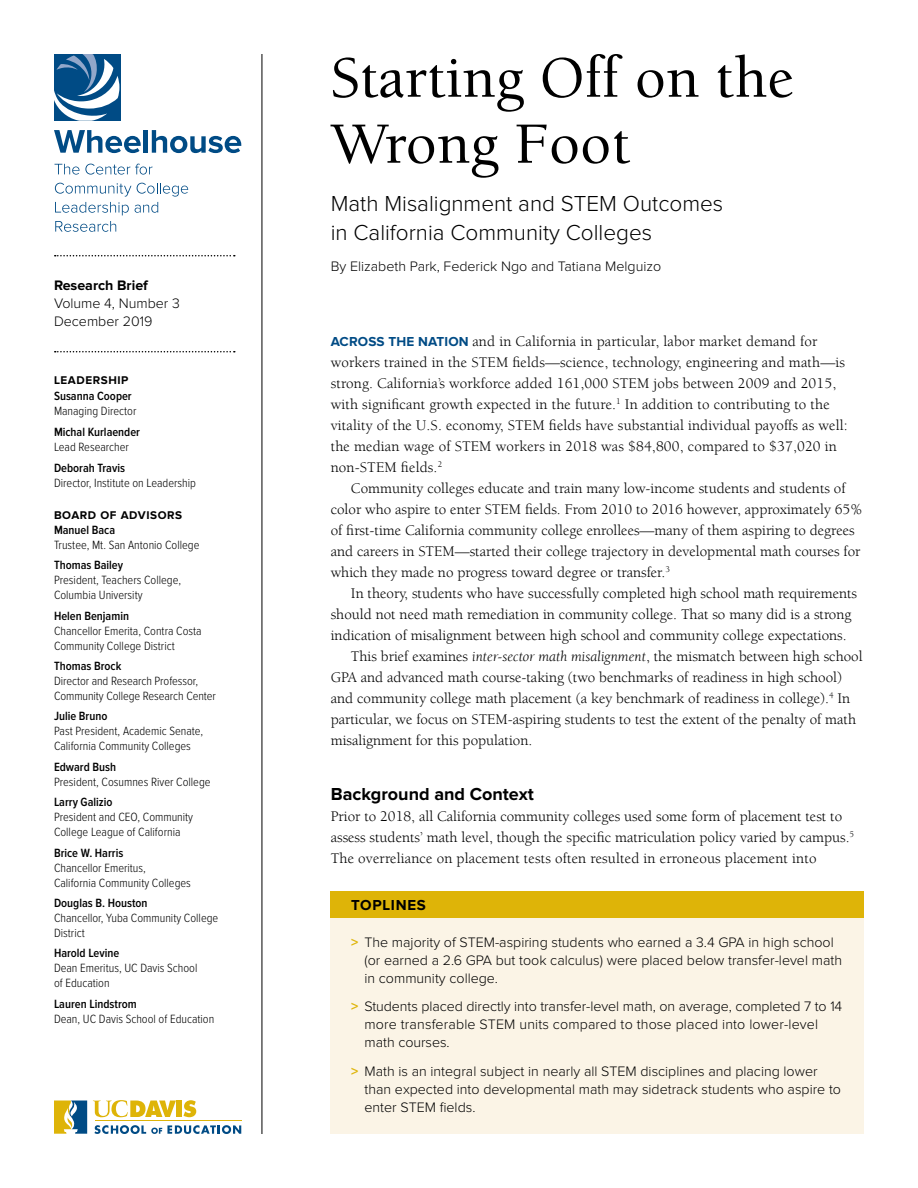
<style>
.page{position:relative;width:918px;height:1188px;background:#fff}
.page>*{position:absolute;margin:0;border:0;box-sizing:border-box;transform-origin:0 0}
.t1{font:500 60px/66px "Berkeley UC Davis";color:#000}
.Subtitle_with_Byline{font:300 22.5px/28.5px "Proxima Nova";color:#000}
.Subhead_1{font:700 18px "Proxima Nova";color:#000}
.Body{font:15px/21px "Berkeley UC Davis";color:#000}
.Body_First{font:15px/21px "Berkeley UC Davis";letter-spacing:.01em;color:#000}
.Sidebard_Subhead{font:700 15px "Proxima Nova";letter-spacing:.05em;color:#000}
.Toplines_Text{font:300 14.25px/18px "Proxima Nova";color:#000}
.Byline{font:300 14.25px "Proxima Nova";color:#000}
.Sidebar_Text{font:300 14.25px "Proxima Nova";color:#000}
.Sidebar_Text-2{font:700 14.25px "Proxima Nova";color:#000}
.Masthead_Title{font:300 12.3px/15px "Proxima Nova Cond";color:#000}
.Masthead_Name{font:600 12.3px "Proxima Nova Cond";color:#000}
.Masthead_Subhead{font:700 11.7px "Proxima Nova";letter-spacing:.05em;color:#000}
.s1{font-family:"Proxima Nova";font-weight:700;font-size:13.5px;color:#004b85}
.s2{font-style:italic}
.s3{font-weight:700;color:#deb408}
</style>
<div class="page">
<svg style="left:184px;top:1100px;width:12px;height:17px"></svg>
<div style="left:177px;top:1101px;width:5px;height:16px;background:#deb408"></div>
<svg style="left:93px;top:1100px;width:83px;height:17px"></svg>
<hr style="left:95px;top:1121px;width:146px;height:1px;background:#deb408">
<svg style="left:94px;top:1125px;width:147px;height:9px"></svg>
<svg style="left:54px;top:1100px;width:33px;height:34px"></svg>
<hr style="left:262px;top:54px;width:1px;height:1080px;background:#000">
<div style="left:331px;top:891px;width:533px;height:243px;background:#fbf4e6"></div>
<div style="left:331px;top:891px;width:533px;height:27px;background:#deb408"></div>
<svg style="left:55px;top:255px;width:180px;height:1px"></svg>
<svg style="left:55px;top:351px;width:180px;height:1px"></svg>
<svg style="left:54px;top:130px;width:87px;height:23px"></svg>
<hr style="left:144px;top:130px;width:4px;height:23px;background:#004b85">
<svg style="left:152px;top:130px;width:89px;height:23px"></svg>
<svg style="left:55px;top:164px;width:97px;height:11px"></svg>
<svg style="left:55px;top:183px;width:133px;height:32px"></svg>
<svg style="left:55px;top:221px;width:61px;height:11px"></svg>
<div style="left:54px;top:54px;width:67px;height:67px;background:#004b85"></div>
<svg style="left:54px;top:54px;width:65px;height:67px"></svg>
<p class="Sidebar_Text-2" style="left:54px;top:278px;width:95px">Research Brief</p>
<p class="Sidebar_Text" style="left:54px;top:296px;width:127px">Volume 4, Number 3</p>
<p class="Sidebar_Text" style="left:54px;top:314px;width:100px">December 2019</p>
<p class="Masthead_Subhead" style="left:54px;top:375px;width:76px">LEADERSHIP</p>
<p class="Masthead_Name" style="left:54px;top:389px;width:79px">Susanna Cooper</p>
<p class="Masthead_Title" style="left:54px;top:404px;width:84px">Managing Director</p>
<p class="Masthead_Name" style="left:54px;top:425px;width:88px">Michal Kurlaender</p>
<p class="Masthead_Title" style="left:54px;top:440px;width:77px">Lead Researcher</p>
<p class="Masthead_Name" style="left:54px;top:461px;width:73px">Deborah Travis</p>
<p class="Masthead_Title" style="left:54px;top:476px;width:143px">Director, Institute on Leadership</p>
<p class="Masthead_Subhead" style="left:54px;top:510px;width:130px">BOARD OF ADVISORS</p>
<p class="Masthead_Name" style="left:54px;top:523px;width:63px">Manuel Baca</p>
<p class="Masthead_Title" style="left:54px;top:538px;width:147px">Trustee, Mt. San Antonio College</p>
<p class="Masthead_Name" style="left:54px;top:558px;width:71px">Thomas Bailey</p>
<p class="Masthead_Title" style="left:54px;top:573px;width:129px">President, Teachers College,<br>Columbia University</p>
<p class="Masthead_Name" style="left:54px;top:609px;width:77px">Helen Benjamin</p>
<p class="Masthead_Title" style="left:54px;top:623px;width:149px">Chancellor Emerita, Contra Costa<br>Community College District</p>
<p class="Masthead_Name" style="left:54px;top:659px;width:69px">Thomas Brock</p>
<p class="Masthead_Title" style="left:54px;top:674px;width:164px">Director and Research Professor,<br>Community College Research Center</p>
<p class="Masthead_Name" style="left:54px;top:709px;width:55px">Julie Bruno</p>
<p class="Masthead_Title" style="left:54px;top:724px;width:151px">Past President, Academic Senate,<br>California Community Colleges</p>
<p class="Masthead_Name" style="left:54px;top:760px;width:64px">Edward Bush</p>
<p class="Masthead_Title" style="left:54px;top:775px;width:158px">President, Cosumnes River College</p>
<p class="Masthead_Name" style="left:54px;top:795px;width:60px">Larry Galizio</p>
<p class="Masthead_Title" style="left:54px;top:810px;width:141px">President and CEO, Community<br>College League of California</p>
<p class="Masthead_Name" style="left:54px;top:846px;width:71px">Brice W. Harris</p>
<p class="Masthead_Title" style="left:54px;top:860px;width:138px">Chancellor Emeritus,<br>California Community Colleges</p>
<p class="Masthead_Name" style="left:54px;top:896px;width:95px">Douglas B. Houston</p>
<p class="Masthead_Title" style="left:54px;top:911px;width:166px">Chancellor, Yuba Community College<br>District</p>
<p class="Masthead_Name" style="left:54px;top:946px;width:67px">Harold Levine</p>
<p class="Masthead_Title" style="left:54px;top:961px;width:145px">Dean Emeritus, UC Davis School of Education</p>
<p class="Masthead_Name" style="left:54px;top:997px;width:84px">Lauren Lindstrom</p>
<p class="Masthead_Title" style="left:54px;top:1012px;width:162px">Dean, UC Davis School of Education</p>
<p class="t1" style="left:331px;top:44px;width:465px">Starting Off on the<br>Wrong Foot</p>
<p class="Subtitle_with_Byline" style="left:331px;top:191px;width:394px">Math Misalignment and STEM Outcomes in California Community Colleges</p>
<p class="Byline" style="left:331px;top:260px;width:332px">By Elizabeth Park, Federick Ngo and Tatiana Melguizo</p>
<p class="Body_First" style="left:331px;top:331px;width:518px"><span class="s1">ACROSS THE NATION</span> and in California in particular, labor market demand for workers trained in the STEM fields—science, technology, engineering and math—is strong. California’s workforce added 161,000 STEM jobs between 2009 and 2015, with significant growth expected in the future.<sup>1</sup> In addition to contributing to the vitality of the U.S. economy, STEM fields have substantial individual payoffs as well: the median wage of STEM workers in 2018 was $84,800, compared to $37,020 in non-STEM fields.<sup>2</sup></p>
<p class="Body" style="left:331px;top:478px;width:533px;text-indent:20px">Community colleges educate and train many low-income students and students of color who aspire to enter STEM fields. From 2010 to 2016 however, approximately 65% of first-time California community college enrollees—many of them aspiring to degrees and careers in STEM—started their college trajectory in developmental math courses for which they made no progress toward degree or transfer.<sup>3</sup></p>
<p class="Body" style="left:331px;top:583px;width:528px;text-indent:20px">In theory, students who have successfully completed high school math requirements should not need math remediation in community college. That so many did is a strong indication of misalignment between high school and community college expectations.</p>
<p class="Body" style="left:331px;top:646px;width:533px;text-indent:20px">This brief examines <span class="s2">inter-sector math misalignment</span>, the mismatch between high school GPA and advanced math course-taking (two benchmarks of readiness in high school) and community college math placement (a key benchmark of readiness in college).<sup>4</sup> In particular, we focus on STEM-aspiring students to test the extent of the penalty of math misalignment for this population.</p>
<p class="Subhead_1" style="left:331px;top:786px;width:205px">Background and Context</p>
<p class="Body_First" style="left:331px;top:806px;width:525px">Prior to 2018, all California community colleges used some form of placement test to assess students’ math level, though the specific matriculation policy varied by campus.<sup>5<br></sup>The overreliance on placement tests often resulted in erroneous placement into</p>
<p class="Sidebard_Subhead" style="left:351px;top:899px;width:76px">TOPLINES</p>
<p class="Toplines_Text" style="left:364px;top:933px;width:479px;text-indent:-14px"><span class="s3">&gt;</span> The majority of STEM-aspiring students who earned a 3.4 GPA in high school (or earned a 2.6 GPA but took calculus) were placed below transfer-level math in community college.</p>
<p class="Toplines_Text" style="left:364px;top:998px;width:479px;text-indent:-14px"><span class="s3">&gt;</span> Students placed directly into transfer-level math, on average, completed 7 to 14 more transferable STEM units compared to those placed into lower-level math courses.</p>
<p class="Toplines_Text" style="left:364px;top:1063px;width:478px;text-indent:-14px"><span class="s3">&gt;</span> Math is an integral subject in nearly all STEM disciplines and placing lower than expected into developmental math may sidetrack students who aspire to enter STEM fields.</p>
</div>
